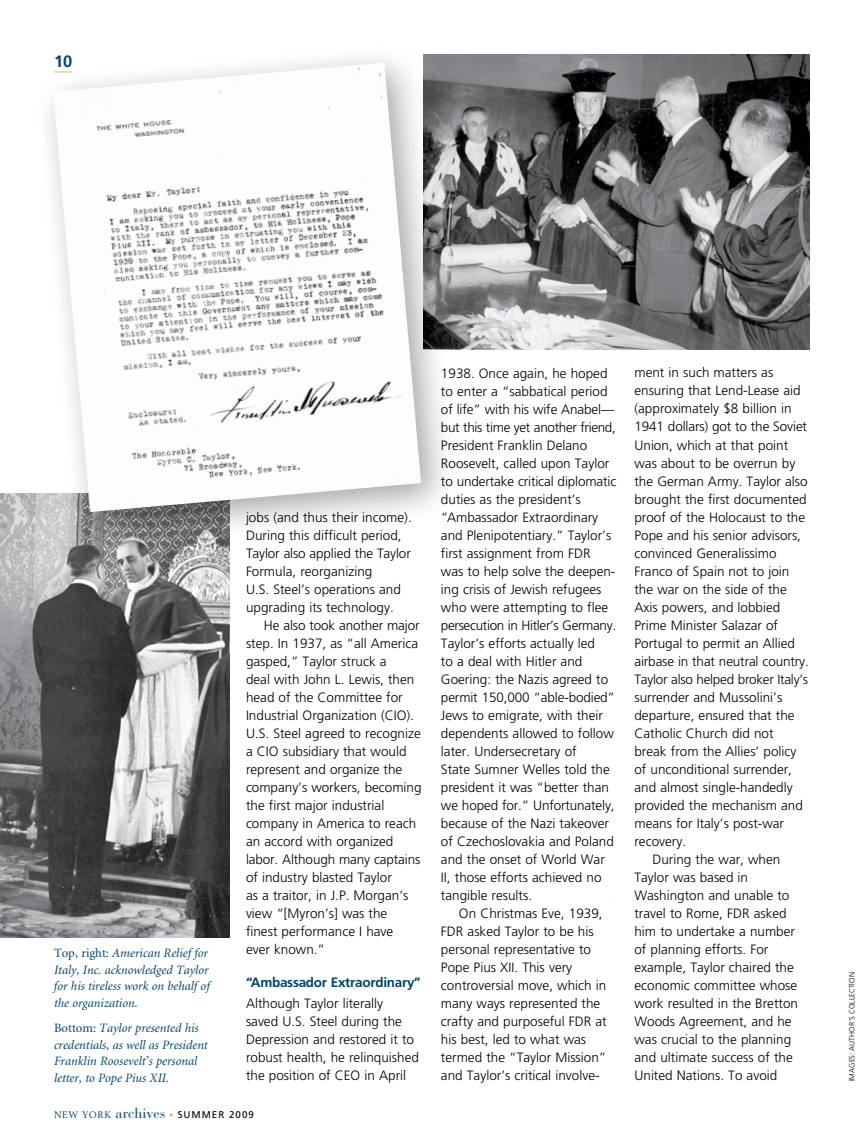
<style>
.page{position:relative;width:864px;height:1148px;background:#fff}
.page>*{position:absolute;margin:0;border:0;box-sizing:border-box;transform-origin:0 0}
.t1{font:700 16.5px "Frutiger";color:#00456b}
.t2{font:300 13.5px/18px "Frutiger";color:#000}
.t3{font:300 13.5px "Frutiger";letter-spacing:-.025em;color:#000}
.t4{font:700 13.5px "Frutiger";letter-spacing:-.02em;color:#00456b}
.t5{font:italic 12.75px/16.5px "Minion";color:#00456b}
.t6{font:9.75px "Frutiger";letter-spacing:.1em;color:#000}
.t7{font:300 7.5px "Frutiger";color:#000}
.s1{font-style:normal}
.s2{font-family:"Berling";font-size:9.3px;color:#00456b}
.s3{font-family:"Bauer Bodoni";font-size:14.25px;color:#00456b}
.s4{font-family:"Bauer Bodoni";font-size:9px;color:#cbb677}
</style>
<div class="page">
<img style="left:0;top:493px;width:230px;height:445px">
<img style="left:456px;top:54px;width:354px;height:295px">
<div style="left:30px;top:40px;width:426px;height:507px;background:#000;opacity:.35"></div>
<img style="left:53px;top:63px;width:368px;height:449px">
<p class="t1" style="left:54px;top:51px;width:20px">10</p>
<p class="t5" style="left:54px;top:945px;width:156px"><span class="s1">Top, right:</span> American Relief for</p>
<p class="t5" style="left:54px;top:961px;width:157px">Italy, Inc. acknowledged Taylor for his tireless work on behalf of</p>
<p class="t5" style="left:54px;top:994px;width:85px">the organization.</p>
<p class="t5" style="left:54px;top:1020px;width:155px"><span class="s1">Bottom:</span> Taylor presented his credentials, as well as President</p>
<p class="t5" style="left:54px;top:1053px;width:145px">Franklin Roosevelt’s personal</p>
<p class="t5" style="left:54px;top:1069px;width:117px">letter, to Pope Pius XII.</p>
<p class="t2" style="left:246px;top:508px;width:167px">jobs (and thus their income).</p>
<p class="t2" style="left:246px;top:526px;width:157px">During this difficult period,</p>
<p class="t2" style="left:246px;top:544px;width:166px">Taylor also applied the Taylor</p>
<p class="t2" style="left:246px;top:562px;width:128px">Formula, reorganizing</p>
<p class="t2" style="left:246px;top:580px;width:156px">U.S. Steel’s operations and</p>
<p class="t2" style="left:246px;top:598px;width:149px">upgrading its technology.</p>
<p class="t2" style="left:264px;top:616px;width:157px">He also took another major</p>
<p class="t2" style="left:246px;top:634px;width:174px">step. In 1937, as “all America</p>
<p class="t2" style="left:246px;top:652px;width:142px">gasped,” Taylor struck a</p>
<p class="t2" style="left:246px;top:670px;width:170px">deal with John L. Lewis, then</p>
<p class="t2" style="left:246px;top:688px;width:158px">head of the Committee for</p>
<p class="t2" style="left:246px;top:706px;width:170px">Industrial Organization (CIO).</p>
<p class="t2" style="left:246px;top:724px;width:176px">U.S. Steel agreed to recognize</p>
<p class="t2" style="left:246px;top:742px;width:162px">a CIO subsidiary that would</p>
<p class="t2" style="left:246px;top:760px;width:158px">represent and organize the</p>
<p class="t2" style="left:246px;top:778px;width:177px">company’s workers, becoming</p>
<p class="t2" style="left:246px;top:796px;width:140px">the first major industrial</p>
<p class="t2" style="left:246px;top:814px;width:172px">company in America to reach</p>
<p class="t2" style="left:246px;top:832px;width:149px">an accord with organized</p>
<p class="t2" style="left:246px;top:850px;width:176px">labor. Although many captains</p>
<p class="t2" style="left:246px;top:868px;width:147px">of industry blasted Taylor</p>
<p class="t2" style="left:246px;top:886px;width:164px">as a traitor, in J.P. Morgan’s</p>
<p class="t2" style="left:246px;top:904px;width:143px">view “[Myron’s] was the</p>
<p class="t2" style="left:246px;top:922px;width:149px">finest performance I have</p>
<p class="t2" style="left:246px;top:940px;width:81px">ever known.”</p>
<p class="t4" style="left:246px;top:974px;width:176px">“Ambassador Extraordinary”</p>
<p class="t2" style="left:246px;top:994px;width:174px">Although Taylor literally<br>saved U.S. Steel during the<br>Depression and restored it to robust health, he relinquished the position of CEO in April</p>
<p class="t6" style="left:54px;top:1109px;width:201px"><span class="s2">NEW YORK</span> <span class="s3">archives</span> <span class="s4">•</span> SUMMER 2009</p>
<p class="t2" style="left:441px;top:364px;width:168px">1938. Once again, he hoped</p>
<p class="t2" style="left:441px;top:382px;width:168px">to enter a “sabbatical period</p>
<p class="t2" style="left:441px;top:400px;width:175px">of life” with his wife Anabel—</p>
<p class="t3" style="left:441px;top:419px;width:176px">but this time yet another friend,</p>
<p class="t2" style="left:441px;top:436px;width:148px">President Franklin Delano</p>
<p class="t2" style="left:441px;top:454px;width:170px">Roosevelt, called upon Taylor</p>
<p class="t2" style="left:441px;top:472px;width:177px">to undertake critical diplomatic</p>
<p class="t2" style="left:441px;top:490px;width:141px">duties as the president’s</p>
<p class="t2" style="left:441px;top:508px;width:159px">“Ambassador Extraordinary</p>
<p class="t2" style="left:441px;top:526px;width:172px">and Plenipotentiary.” Taylor’s</p>
<p class="t2" style="left:441px;top:544px;width:151px">first assignment from FDR</p>
<p class="t2" style="left:441px;top:562px;width:176px">was to help solve the deepen-</p>
<p class="t2" style="left:441px;top:580px;width:162px">ing crisis of Jewish refugees</p>
<p class="t2" style="left:441px;top:598px;width:169px">who were attempting to flee</p>
<p class="t3" style="left:441px;top:617px;width:177px">persecution in Hitler’s Germany.</p>
<p class="t2" style="left:441px;top:634px;width:156px">Taylor’s efforts actually led</p>
<p class="t2" style="left:441px;top:652px;width:143px">to a deal with Hitler and</p>
<p class="t2" style="left:441px;top:670px;width:169px">Goering: the Nazis agreed to</p>
<p class="t2" style="left:441px;top:688px;width:176px">permit 150,000 “able-bodied”</p>
<p class="t2" style="left:441px;top:706px;width:164px">Jews to emigrate, with their</p>
<p class="t2" style="left:441px;top:724px;width:174px">dependents allowed to follow</p>
<p class="t2" style="left:441px;top:742px;width:137px">later. Undersecretary of</p>
<p class="t2" style="left:441px;top:760px;width:170px">State Sumner Welles told the</p>
<p class="t2" style="left:441px;top:778px;width:170px">president it was “better than</p>
<p class="t2" style="left:441px;top:796px;width:175px">we hoped for.” Unfortunately,</p>
<p class="t2" style="left:441px;top:814px;width:170px">because of the Nazi takeover</p>
<p class="t2" style="left:441px;top:832px;width:174px">of Czechoslovakia and Poland</p>
<p class="t2" style="left:441px;top:850px;width:165px">and the onset of World War</p>
<p class="t2" style="left:441px;top:868px;width:162px">II, those efforts achieved no</p>
<p class="t2" style="left:441px;top:886px;width:93px">tangible results.</p>
<p class="t2" style="left:459px;top:904px;width:145px">On Christmas Eve, 1939,</p>
<p class="t2" style="left:441px;top:922px;width:154px">FDR asked Taylor to be his</p>
<p class="t2" style="left:441px;top:940px;width:167px">personal representative to<br>Pope Pius XII. This very controversial move, which in many ways represented the crafty and purposeful FDR at his best, led to what was termed the “Taylor Mission” and Taylor’s critical involve-</p>
<p class="t2" style="left:634px;top:364px;width:176px">ment in such matters as ensuring that Lend-Lease aid (approximately $8 billion in<br>1941 dollars) got to the Soviet<br>Union, which at that point was about to be overrun by the German Army. Taylor also brought the first documented proof of the Holocaust to the<br>Pope and his senior advisors, convinced Generalissimo<br>Franco of Spain not to join the war on the side of the<br>Axis powers, and lobbied<br>Prime Minister Salazar of<br>Portugal to permit an Allied airbase in that neutral country.<br>Taylor also helped broker Italy’s surrender and Mussolini’s departure, ensured that the<br>Catholic Church did not break from the Allies’ policy of unconditional surrender, and almost single-handedly provided the mechanism and means for Italy’s post-war recovery.</p>
<p class="t2" style="left:634px;top:850px;width:165px;text-indent:18px">During the war, when<br>Taylor was based in<br>Washington and unable to travel to Rome, FDR asked him to undertake a number of planning efforts. For example, Taylor chaired the economic committee whose work resulted in the Bretton<br>Woods Agreement, and he was crucial to the planning and ultimate success of the<br>United Nations. To avoid</p>
<p class="t7" style="left:848px;top:1081px;width:110px;rotate:-90deg">IMAGES: AUTHOR’S COLLECTION</p>
</div>
